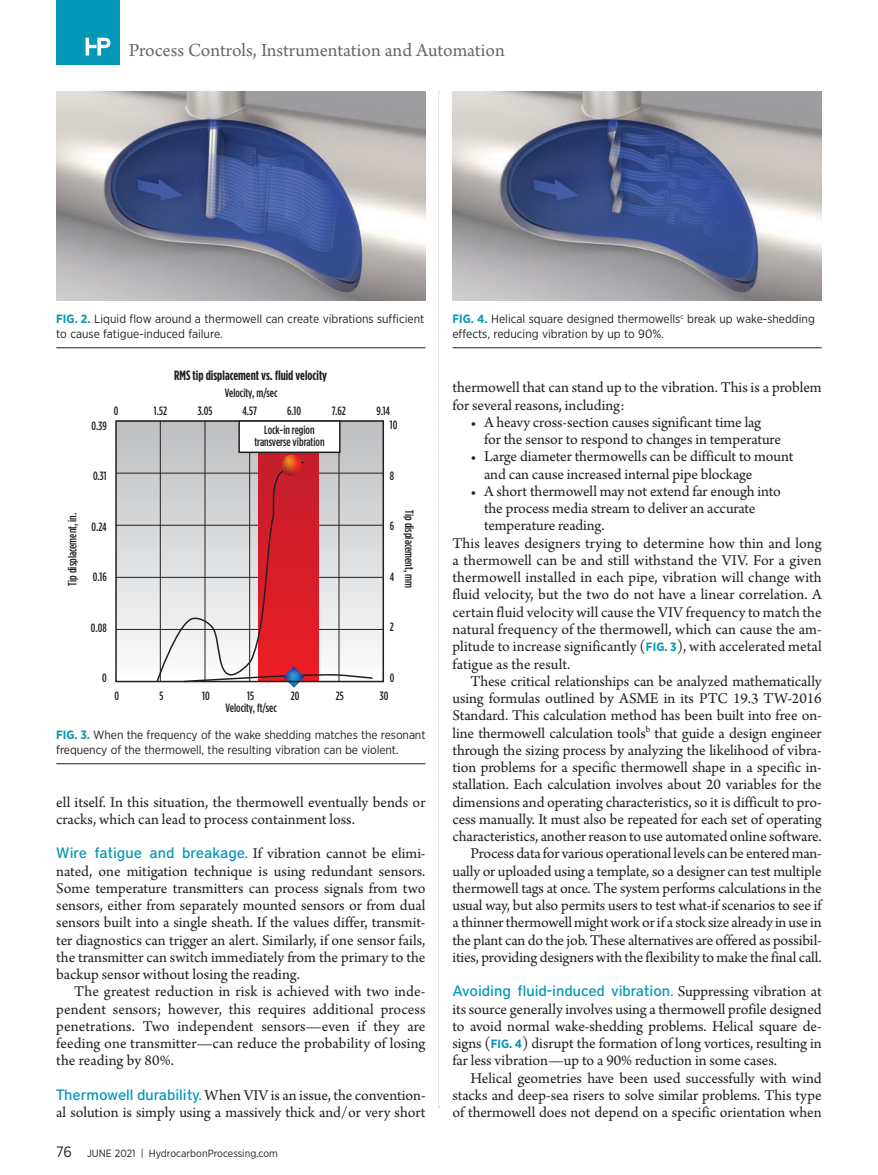
<style>
.page{position:relative;width:878px;height:1175px;background:#fff}
.page>*{position:absolute;margin:0;border:0;box-sizing:border-box;transform-origin:0 0}
.t1{font:19.5px "Arno Pro";letter-spacing:-.005em;color:#65696e}
.t2{font:15.75px/17.2px "Arno Pro";letter-spacing:-.005em;color:#231f20}
.t3{font:500 15px "District";letter-spacing:-.005em;color:#0397b8}
.t4{font:700 13.5px "Gotham Condensed";color:#231f20}
.t5{font:12px/15px "Gotham Narrow";letter-spacing:-.005em;color:#231f20}
.t6{font:500 12px/12px "Gotham Condensed";color:#231f20;text-align:center}
.t7{font:10.5px "Gotham Narrow";color:#231f20}
.s1{font-weight:700;color:#0397b8}
.s2{font-family:"District";font-weight:500;font-size:15px;color:#0397b8}
.s3{font-size:15px}
.s4{font-family:"Gotham Narrow";font-weight:700;font-size:12px;color:#0397b8}
.s5{font-family:"Arno Pro";font-weight:400;font-size:15.75px;color:#231f20}
</style>
<div class="page">
<div style="left:56px;top:0;width:63px;height:64px;background:#0397b8"></div>
<svg style="left:86px;top:38px;width:24px;height:17px"></svg>
<svg style="left:438px;top:91px;width:1px;height:1016px"></svg>
<img style="left:56px;top:92px;width:369px;height:208px">
<hr style="left:56px;top:347px;width:369px;height:1px;background:#231f20">
<div style="left:116px;top:421px;width:268px;height:261px;background:linear-gradient(to bottom,#bbbdbf,#fdfdfd)"></div>
<hr style="left:160px;top:421px;width:1px;height:260px;background:#231f20">
<hr style="left:205px;top:421px;width:1px;height:260px;background:#231f20">
<hr style="left:249px;top:421px;width:1px;height:260px;background:#231f20">
<hr style="left:339px;top:421px;width:1px;height:260px;background:#231f20">
<hr style="left:116px;top:473px;width:267px;height:1px;background:#231f20">
<hr style="left:116px;top:525px;width:267px;height:1px;background:#231f20">
<hr style="left:116px;top:577px;width:267px;height:1px;background:#231f20">
<hr style="left:116px;top:629px;width:267px;height:1px;background:#231f20">
<div style="left:259px;top:421px;width:59px;height:260px;background:linear-gradient(to right,#c01f2b,#bf1f2b)"></div>
<svg style="left:281px;top:455px;width:21px;height:21px"></svg>
<svg style="left:156px;top:461px;width:218px;height:226px"></svg>
<div style="left:115px;top:420px;width:269px;height:262px;border:2px solid #231f20"></div>
<div style="left:239px;top:421px;width:101px;height:31px;background:#fff"></div>
<div style="left:238px;top:420px;width:102px;height:33px;border:2px solid #231f20"></div>
<hr style="left:56px;top:763px;width:369px;height:1px;background:#231f20">
<img style="left:452px;top:92px;width:369px;height:208px">
<hr style="left:452px;top:347px;width:369px;height:1px;background:#231f20">
<p class="t1" style="left:129px;top:39px;width:377px">Process Controls, Instrumentation and Automation</p>
<p class="t5" style="left:56px;top:311px;width:369px"><span class="s1">FIG. 2.</span> Liquid flow around a thermowell can create vibrations sufficient to cause fatigue-induced failure.</p>
<p class="t4" style="left:174px;top:367px;width:154px">RMS tip displacement vs. fluid velocity</p>
<p class="t6" style="left:225px;top:387px;width:54px">Velocity, m/sec</p>
<p class="t6" style="left:114px;top:404px;width:6px">0</p>
<p class="t6" style="left:154px;top:404px;width:15px">1.52</p>
<p class="t6" style="left:198px;top:404px;width:16px">3.05</p>
<p class="t6" style="left:242px;top:404px;width:16px">4.57</p>
<p class="t6" style="left:287px;top:404px;width:15px">6.10</p>
<p class="t6" style="left:332px;top:404px;width:15px">7.62</p>
<p class="t6" style="left:376px;top:404px;width:15px">9.14</p>
<p class="t6" style="left:92px;top:419px;width:17px">0.39</p>
<p class="t6" style="left:93px;top:470px;width:15px">0.31</p>
<p class="t6" style="left:254px;top:423px;width:72px">Lock-in region transverse vibration</p>
<p class="t6" style="left:390px;top:419px;width:9px">10</p>
<p class="t6" style="left:390px;top:469px;width:6px">8</p>
<p class="t6" style="left:66px;top:585px;width:74px;rotate:-90deg">Tip displacement, in.</p>
<p class="t6" style="left:415px;top:510px;width:79px;rotate:90deg">Tip displacement, mm</p>
<p class="t6" style="left:390px;top:520px;width:6px">6</p>
<p class="t6" style="left:91px;top:520px;width:17px">0.24</p>
<p class="t6" style="left:390px;top:570px;width:6px">4</p>
<p class="t6" style="left:93px;top:571px;width:15px">0.16</p>
<p class="t6" style="left:91px;top:621px;width:17px">0.08</p>
<p class="t6" style="left:390px;top:621px;width:5px">2</p>
<p class="t6" style="left:102px;top:672px;width:6px">0</p>
<p class="t6" style="left:390px;top:671px;width:6px">0</p>
<p class="t6" style="left:115px;top:689px;width:6px">0</p>
<p class="t6" style="left:159px;top:689px;width:5px">5</p>
<p class="t6" style="left:202px;top:689px;width:9px">10</p>
<p class="t6" style="left:247px;top:689px;width:8px">15</p>
<p class="t6" style="left:291px;top:689px;width:10px">20</p>
<p class="t6" style="left:336px;top:689px;width:9px">25</p>
<p class="t6" style="left:380px;top:689px;width:10px">30</p>
<p class="t6" style="left:225px;top:702px;width:53px">Velocity, ft/sec</p>
<p class="t5" style="left:56px;top:727px;width:371px"><span class="s1">FIG. 3.</span> When the frequency of the wake shedding matches the resonant frequency of the thermowell, the resulting vibration can be violent.</p>
<p class="t2" style="left:56px;top:794px;width:371px">ell itself. In this situation, the thermowell eventually bends or cracks, which can lead to process containment loss.</p>
<p class="t2" style="left:56px;top:845px;width:371px;text-align:justify"><span class="s2">Wire fatigue and breakage.</span> If vibration cannot be elimi&shy;nated, one mitigation technique is using redundant sensors.<br>Some temperature transmitters can process signals from two sensors, either from separately mounted sensors or from dual sensors built into a single sheath. If the values differ, transmit&shy;ter diagnostics can trigger an alert. Similarly, if one sensor fails, the transmitter can switch immediately from the primary to the backup sensor without losing the reading.</p>
<p class="t2" style="left:56px;top:983px;width:371px;text-align:justify;text-indent:18px">The greatest reduction in risk is achieved with two inde&shy;pendent sensors; however, this requires additional process penetrations. Two independent sensors—even if they are feeding one transmitter—can reduce the probability of losing the reading by 80%.</p>
<p class="t2" style="left:56px;top:1087px;width:371px"><span class="s2">Thermowell durability.</span> When VIV is an issue, the convention&shy;al solution is simply using a massively thick and/or very short</p>
<p class="t7" style="left:56px;top:1146px;width:223px"><span class="s3">76</span> JUNE 2021 | HydrocarbonProcessing.com</p>
<p class="t5" style="left:452px;top:311px;width:364px"><span class="s1">FIG. 4.</span> Helical square designed thermowells<sup>c</sup> break up wake-shedding effects, reducing vibration by up to 90%.</p>
<p class="t2" style="left:452px;top:380px;width:371px">thermowell that can stand up to the vibration. This is a problem for several reasons, including:</p>
<p class="t2" style="left:484px;top:414px;width:298px;text-indent:-13px">• A heavy cross-section causes significant time lag for the sensor to respond to changes in temperature</p>
<p class="t2" style="left:484px;top:449px;width:311px;text-indent:-13px">• Large diameter thermowells can be difficult to mount and can cause increased internal pipe blockage</p>
<p class="t2" style="left:470px;top:483px;width:312px">• A short thermowell may not extend far enough into</p>
<p class="t2" style="left:484px;top:500px;width:273px">the process media stream to deliver an accurate</p>
<p class="t2" style="left:484px;top:518px;width:122px">temperature reading.</p>
<p class="t2" style="left:452px;top:535px;width:370px">This leaves designers trying to determine how thin and long</p>
<p class="t2" style="left:452px;top:552px;width:371px">a thermowell can be and still withstand the VIV. For a given</p>
<p class="t2" style="left:452px;top:569px;width:371px">thermowell installed in each pipe, vibration will change with</p>
<p class="t2" style="left:452px;top:587px;width:371px">fluid velocity, but the two do not have a linear correlation. A</p>
<p class="t2" style="left:452px;top:604px;width:371px">certain fluid velocity will cause the VIV frequency to match the</p>
<p class="t2" style="left:452px;top:621px;width:371px">natural frequency of the thermowell, which can cause the am-</p>
<p class="t2" style="left:452px;top:638px;width:371px">plitude to increase significantly (<span class="s4">FIG. 3</span>), with accelerated metal</p>
<p class="t2" style="left:452px;top:656px;width:119px">fatigue as the result.</p>
<p class="t2" style="left:470px;top:673px;width:353px">These critical relationships can be analyzed mathematically</p>
<p class="t2" style="left:452px;top:690px;width:370px">using formulas outlined by ASME in its PTC 19.3 TW-2016</p>
<p class="t2" style="left:452px;top:707px;width:370px">Standard. This calculation method has been built into free on-</p>
<p class="t2" style="left:452px;top:725px;width:370px">line thermowell calculation tools<sup>b</sup> that guide a design engineer</p>
<p class="t2" style="left:452px;top:742px;width:371px">through the sizing process by analyzing the likelihood of vibra-</p>
<p class="t2" style="left:452px;top:759px;width:371px">tion problems for a specific thermowell shape in a specific in-</p>
<p class="t2" style="left:452px;top:776px;width:371px">stallation. Each calculation involves about 20 variables for the</p>
<p class="t2" style="left:452px;top:794px;width:371px">dimensions and operating characteristics, so it is difficult to pro-</p>
<p class="t2" style="left:452px;top:811px;width:371px">cess manually. It must also be repeated for each set of operating</p>
<p class="t2" style="left:452px;top:828px;width:371px">characteristics, another reason to use automated online software.</p>
<p class="t2" style="left:470px;top:845px;width:353px">Process data for various operational levels can be entered man-</p>
<p class="t2" style="left:452px;top:863px;width:371px">ually or uploaded using a template, so a designer can test multiple</p>
<p class="t2" style="left:452px;top:880px;width:370px">thermowell tags at once. The system performs calculations in the</p>
<p class="t2" style="left:452px;top:897px;width:371px">usual way, but also permits users to test what-if scenarios to see if</p>
<p class="t2" style="left:452px;top:914px;width:370px">a thinner thermowell might work or if a stock size already in use in</p>
<p class="t2" style="left:452px;top:932px;width:371px">the plant can do the job. These alternatives are offered as possibil-</p>
<p class="t2" style="left:452px;top:949px;width:371px">ities, providing designers with the flexibility to make the final call.</p>
<p class="t3" style="left:452px;top:982px;width:370px">Avoiding fluid-induced vibration. <span class="s5">Suppressing vibration at</span></p>
<p class="t2" style="left:452px;top:1001px;width:371px;text-align:justify">its source generally involves using a thermowell profile designed to avoid normal wake-shedding problems. Helical square de&shy;signs (<span class="s4">FIG. 4</span>) disrupt the formation of long vortices, resulting in far less vibration—up to a 90% reduction in some cases.</p>
<p class="t2" style="left:452px;top:1070px;width:371px;text-align:justify;text-indent:18px">Helical geometries have been used successfully with wind stacks and deep-sea risers to solve similar problems. This type of thermowell does not depend on a specific orientation when</p>
</div>
